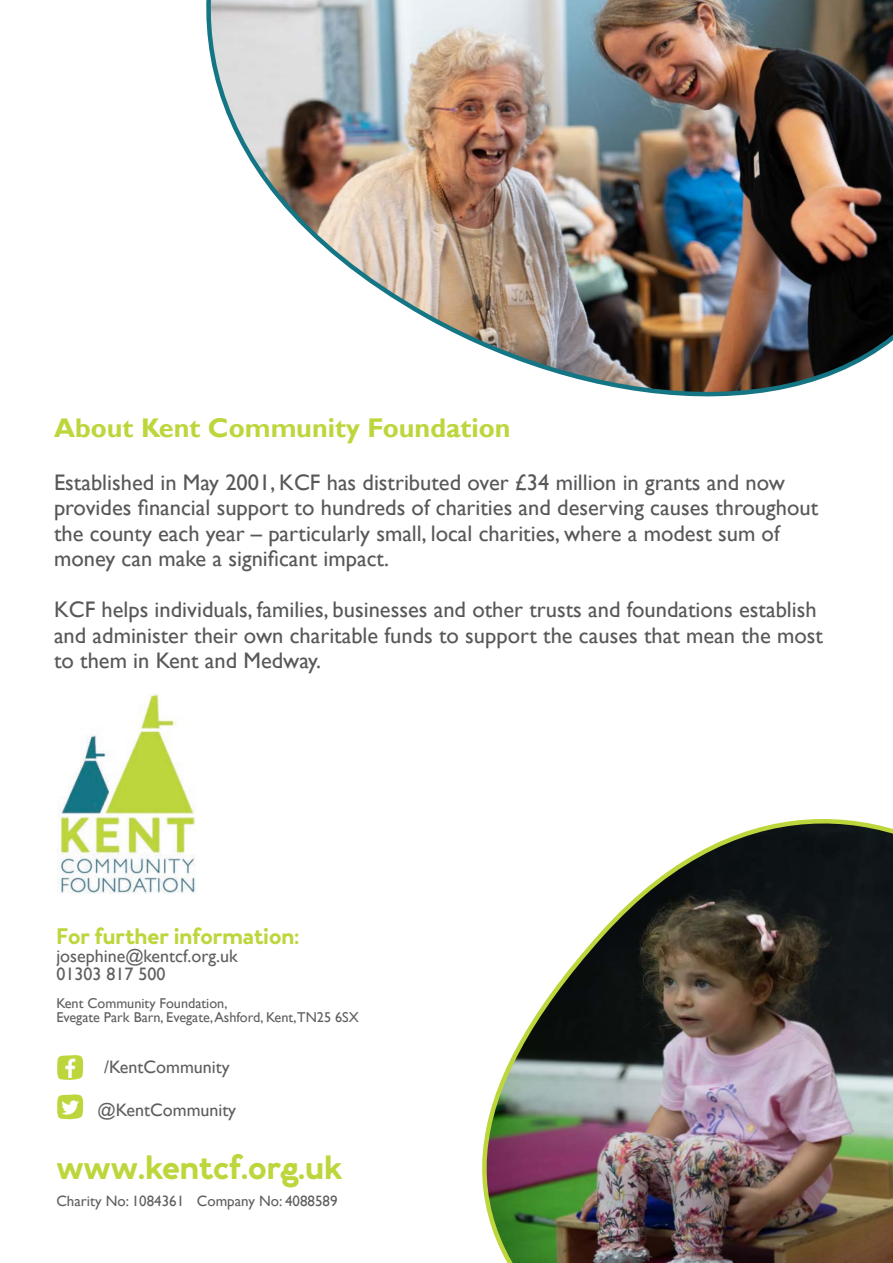
<style>
.page{position:relative;width:893px;height:1263px;background:#fff}
.page>*{position:absolute;margin:0;border:0;box-sizing:border-box;transform-origin:0 0}
.t1{font:700 31.5px "Merlo Neue Round";color:#bdd63c}
.t2{font:700 27px "Gill Sans";color:#bdd63c}
.t3{font:22.5px/25.5px "Gill Sans";color:#57585a}
.t4{font:700 21px "Merlo Neue Round";color:#bdd63c}
.t5{font:18px "Gill Sans";color:#5f5f62}
.t6{font:15px "Gill Sans";color:#5f5f62}
.t7{font:14.25px "Gill Sans";color:#5f5f62}
</style>
<div class="page">
<img style="left:57px;top:693px;width:139px;height:200px">
<svg style="left:57px;top:1094px;width:27px;height:26px"></svg>
<img style="left:62px;top:1101px;width:16px;height:14px">
<svg style="left:58px;top:1055px;width:26px;height:25px"></svg>
<img style="left:57px;top:1055px;width:22px;height:22px">
<img style="left:482px;top:819px;width:411px;height:444px">
<img style="left:206px;top:0;width:687px;height:397px">
<p class="t2" style="left:54px;top:412px;width:458px">About Kent Community Foundation</p>
<p class="t3" style="left:54px;top:470px;width:766px">Established in May 2001, KCF has distributed over £34 million in grants and now provides financial support to hundreds of charities and deserving causes throughout the county each year – particularly small, local charities, where a modest sum of money can make a significant impact.</p>
<p class="t3" style="left:54px;top:597px;width:771px">KCF helps individuals, families, businesses and other trusts and foundations establish and administer their own charitable funds to support the causes that mean the most to them in Kent and Medway.</p>
<p class="t4" style="left:56px;top:922px;width:244px">For further information:</p>
<p class="t5" style="left:56px;top:945px;width:183px">josephine@kentcf.org.uk</p>
<p class="t5" style="left:56px;top:963px;width:111px">01303 817 500</p>
<p class="t7" style="left:56px;top:995px;width:173px">Kent Community Foundation,</p>
<p class="t7" style="left:56px;top:1009px;width:304px">Evegate Park Barn, Evegate, Ashford, Kent,TN25 6SX</p>
<p class="t5" style="left:104px;top:1056px;width:127px">/KentCommunity</p>
<p class="t5" style="left:98px;top:1099px;width:140px">@KentCommunity</p>
<p class="t1" style="left:56px;top:1146px;width:286px">www.kentcf.org.uk</p>
<p class="t6" style="left:56px;top:1192px;width:283px">Charity No: 1084361 Company No: 4088589</p>
</div>
